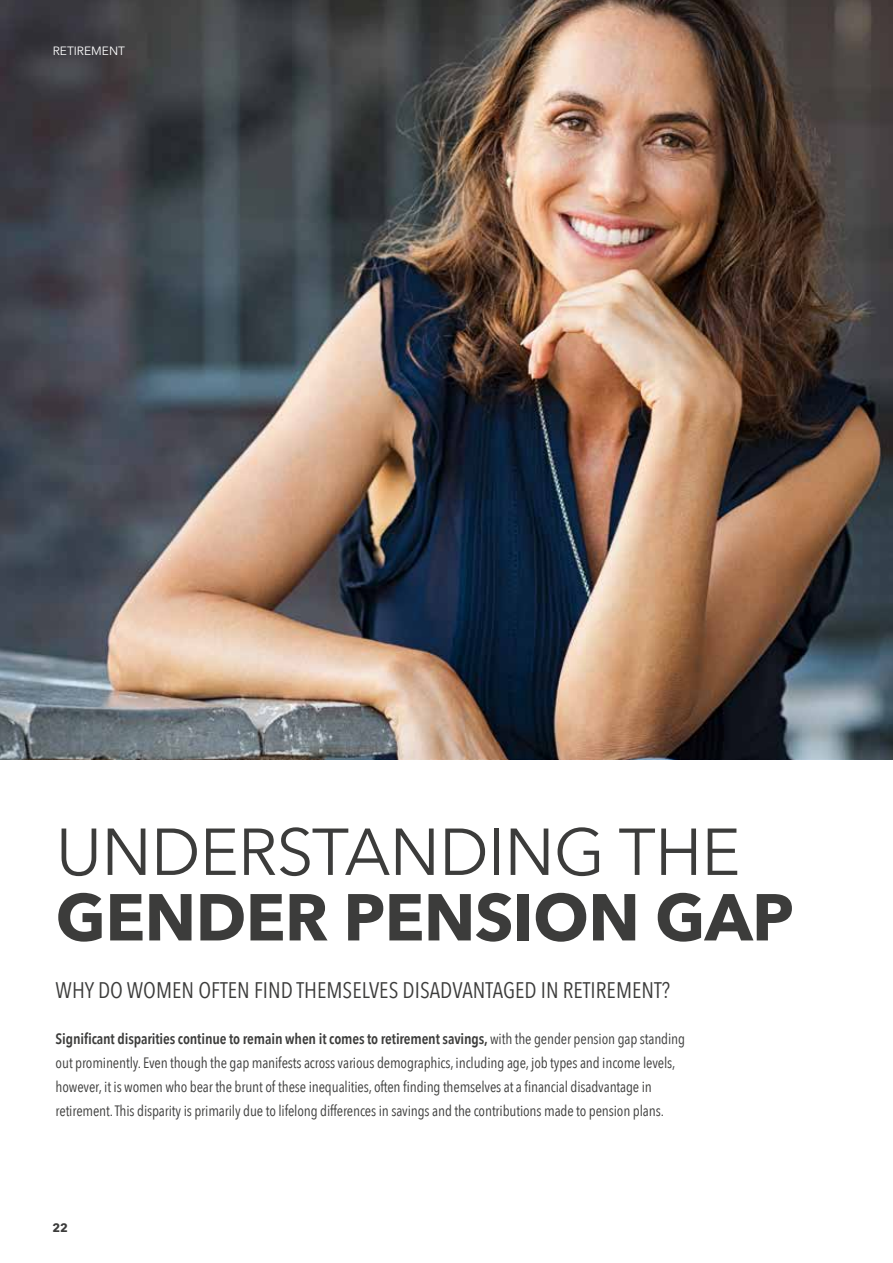
<style>
.page{position:relative;width:893px;height:1263px;background:#fff}
.page>*{position:absolute;margin:0;border:0;box-sizing:border-box;transform-origin:0 0}
.t1{font:65.55px "Avenir Next";letter-spacing:-.01em;color:#3c3c3b}
.t2{font:700 65.55px "Avenir Next";letter-spacing:-.01em;color:#3c3c3b}
.t3{font:22.5px "Avenir Next Condensed";color:#3c3c3b}
.t4{font:15px/24px "Avenir Next Condensed";letter-spacing:-.01em;color:#3c3c3b}
.t5{font:12px "Avenir Next";color:#fff}
.t6{font:700 12px "Avenir Next";color:#3c3c3b}
.s1{font-weight:600}
</style>
<div class="page">
<img style="left:0;top:0;width:893px;height:759px">
<p class="t5" style="left:53px;top:43px;width:74px">RETIREMENT</p>
<h1 class="t1" style="left:56px;top:797px;width:686px">UNDERSTANDING THE</h1>
<h1 class="t2" style="left:56px;top:875px;width:740px">GENDER PENSION GAP</h1>
<h2 class="t3" style="left:56px;top:975px;width:616px">WHY DO WOMEN OFTEN FIND THEMSELVES DISADVANTAGED IN RETIREMENT?</h2>
<p class="t4" style="left:56px;top:1027px;width:631px"><span class="s1">Significant disparities continue to remain when it comes to retirement savings,</span> with the gender pension gap standing out prominently. Even though the gap manifests across various demographics, including age, job types and income levels, however, it is women who bear the brunt of these inequalities, often finding themselves at a financial disadvantage in retirement. This disparity is primarily due to lifelong differences in savings and the contributions made to pension plans.</p>
<p class="t6" style="left:53px;top:1220px;width:17px">22</p>
</div>
